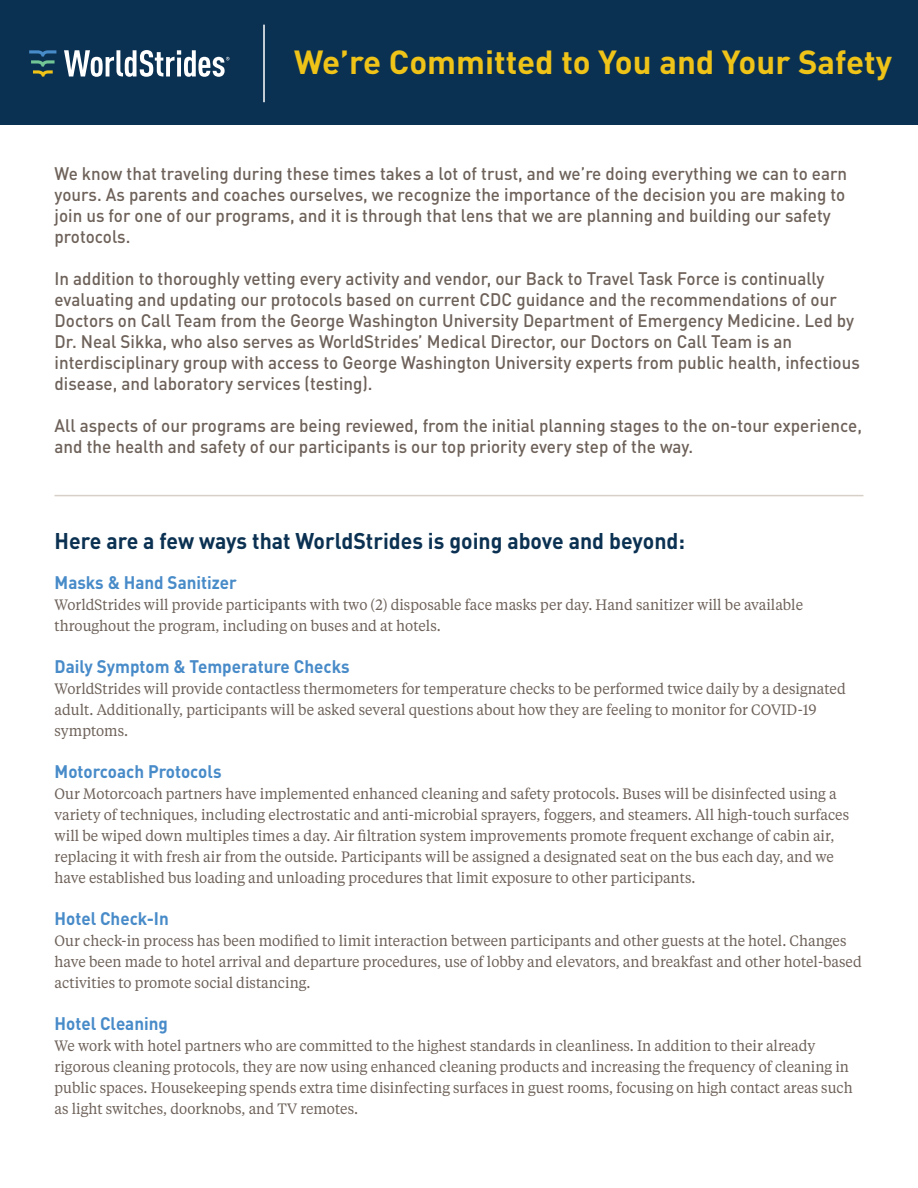
<style>
.page{position:relative;width:918px;height:1188px;background:#fff}
.page>*{position:absolute;margin:0;border:0;box-sizing:border-box;transform-origin:0 0}
.t1{font:700 33px "DIN Pro";color:#efc318}
.t2{font:700 22.5px "DIN Pro";color:#0b3152;scale:.94 1}
.t3{font:500 18px/21px "DIN Pro";color:#6e625a;scale:.94 1}
.t4{font:700 18px "DIN Pro";color:#488bc9;scale:.94 1}
.t5{font:15px/21px "Tiempos Text";color:#6e625a;scale:.94 1}
</style>
<div class="page">
<hr style="left:55px;top:495px;width:808px;height:1px;background:#d7d0c8">
<div style="left:0;top:0;width:918px;height:125px;background:#0b3152"></div>
<hr style="left:263px;top:25px;width:2px;height:77px;background:#fff">
<svg style="left:29px;top:50px;width:27px;height:27px"></svg>
<svg style="left:64px;top:50px;width:165px;height:27px"></svg>
<h1 class="t1" style="left:294px;top:36px;width:599px">We’re Committed to You and Your Safety</h1>
<p class="t3" style="left:55px;top:162px;width:845px">We know that traveling during these times takes a lot of trust, and we’re doing everything we can to earn yours. As parents and coaches ourselves, we recognize the importance of the decision you are making to join us for one of our programs, and it is through that lens that we are planning and building our safety protocols.</p>
<p class="t3" style="left:55px;top:267px;width:858px">In addition to thoroughly vetting every activity and vendor, our Back to Travel Task Force is continually evaluating and updating our protocols based on current CDC guidance and the recommendations of our Doctors on Call Team from the George Washington University Department of Emergency Medicine. Led by Dr. Neal Sikka, who also serves as WorldStrides’ Medical Director, our Doctors on Call Team is an interdisciplinary group with access to George Washington University experts from public health, infectious disease, and laboratory services (testing).</p>
<p class="t3" style="left:55px;top:414px;width:860px">All aspects of our programs are being reviewed, from the initial planning stages to the on-tour experience, and the health and safety of our participants is our top priority every step of the way.</p>
<h2 class="t2" style="left:55px;top:523px;width:672px">Here are a few ways that WorldStrides is going above and beyond:</h2>
<p class="t4" style="left:55px;top:568px;width:196px">Masks &amp; Hand Sanitizer</p>
<p class="t5" style="left:55px;top:593px;width:798px">WorldStrides will provide participants with two (2) disposable face masks per day. Hand sanitizer will be available throughout the program, including on buses and at hotels.</p>
<p class="t4" style="left:55px;top:652px;width:315px">Daily Symptom &amp; Temperature Checks</p>
<p class="t5" style="left:55px;top:677px;width:843px">WorldStrides will provide contactless thermometers for temperature checks to be performed twice daily by a designated adult. Additionally, participants will be asked several questions about how they are feeling to monitor for COVID-19 symptoms.</p>
<p class="t4" style="left:55px;top:757px;width:179px">Motorcoach Protocols</p>
<p class="t5" style="left:55px;top:782px;width:847px">Our Motorcoach partners have implemented enhanced cleaning and safety protocols. Buses will be disinfected using a variety of techniques, including electrostatic and anti-microbial sprayers, foggers, and steamers. All high-touch surfaces will be wiped down multiples times a day. Air filtration system improvements promote frequent exchange of cabin air, replacing it with fresh air from the outside. Participants will be assigned a designated seat on the bus each day, and we have established bus loading and unloading procedures that limit exposure to other participants.</p>
<p class="t4" style="left:55px;top:904px;width:123px">Hotel Check-In</p>
<p class="t5" style="left:55px;top:929px;width:860px">Our check-in process has been modified to limit interaction between participants and other guests at the hotel. Changes have been made to hotel arrival and departure procedures, use of lobby and elevators, and breakfast and other hotel-based activities to promote social distancing.</p>
<p class="t4" style="left:55px;top:1009px;width:122px">Hotel Cleaning</p>
<p class="t5" style="left:55px;top:1034px;width:851px">We work with hotel partners who are committed to the highest standards in cleanliness. In addition to their already rigorous cleaning protocols, they are now using enhanced cleaning products and increasing the frequency of cleaning in public spaces. Housekeeping spends extra time disinfecting surfaces in guest rooms, focusing on high contact areas such as light switches, doorknobs, and TV remotes.</p>
</div>
